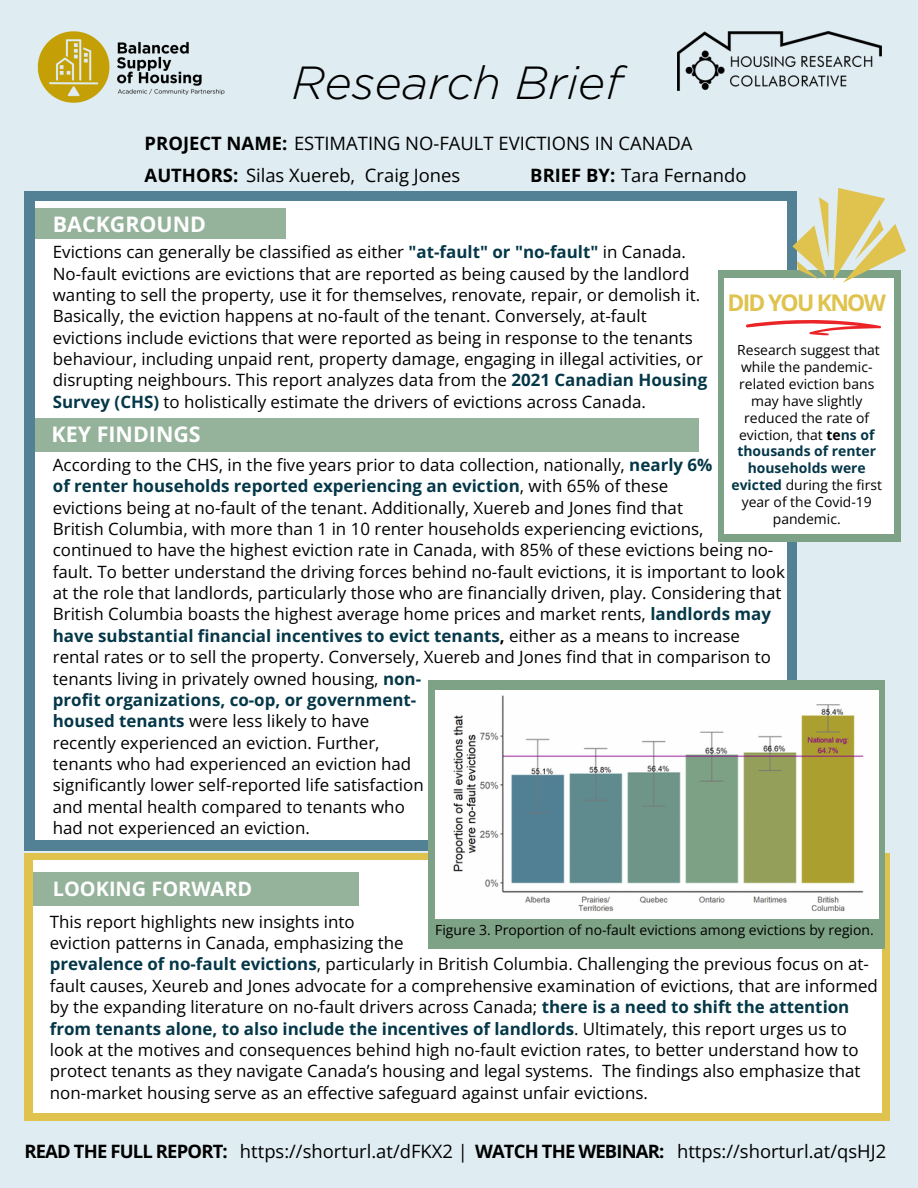
<style>
.page{position:relative;width:918px;height:1188px;background:#dfecf1}
.page>*{position:absolute;margin:0;border:0;box-sizing:border-box;transform-origin:0 0}
.t1{font:italic 300 46.35px "Gotham";color:#000}
.t2{font:700 22.95px "Open Sans";letter-spacing:-.075em;color:#dfc34e}
.t3{font:700 21.45px "Open Sans";color:#fff}
.t4{font:700 19.95px "Open Sans";color:#fff}
.t5{font:18.45px "Open Sans";color:#000}
.t6{font:700 18.45px "Open Sans";letter-spacing:-.045em;color:#000}
.t7{font:16.95px/21.3px "Open Sans";color:#000}
.t8{font:700 16.95px "Open Sans";color:#043748}
.t9{font:13.95px/16.8px "Open Sans";color:#000;text-align:center}
.s1{font-weight:700}
.s2{font-weight:700;color:#043748}
.s3{font-weight:400;color:#000}
</style>
<div class="page">
<img style="left:37px;top:31px;width:188px;height:72px">
<img style="left:677px;top:32px;width:205px;height:58px">
<div style="left:24px;top:191px;width:773px;height:660px;background:#528094"></div>
<div style="left:35px;top:202px;width:752px;height:638px;background:#fff"></div>
<div style="left:35px;top:418px;width:663px;height:33px;background:#95b29b"></div>
<div style="left:35px;top:208px;width:250px;height:31px;background:#95b29b"></div>
<div style="left:718px;top:270px;width:182px;height:272px;background:#7ea285"></div>
<div style="left:24px;top:853px;width:866px;height:268px;background:#dfc34e"></div>
<div style="left:34px;top:860px;width:848px;height:252px;background:#fff"></div>
<div style="left:34px;top:872px;width:325px;height:34px;background:#95b29b"></div>
<div style="left:429px;top:680px;width:456px;height:269px;background:#7ea285"></div>
<img style="left:435px;top:691px;width:444px;height:227px">
<div style="left:724px;top:278px;width:170px;height:256px;background:#fff"></div>
<svg style="left:792px;top:188px;width:114px;height:105px"></svg>
<svg style="left:746px;top:320px;width:135px;height:15px"></svg>
<p class="t1" style="left:292px;top:54px;width:332px">Research Brief</p>
<p class="t5" style="left:145px;top:131px;width:549px"><span class="s1">PROJECT NAME:</span> ESTIMATING NO-FAULT EVICTIONS IN CANADA</p>
<p class="t5" style="left:145px;top:163px;width:317px"><span class="s1">AUTHORS:</span> Silas Xuereb, Craig Jones</p>
<p class="t5" style="left:530px;top:163px;width:218px"><span class="s1">BRIEF BY:</span> Tara Fernando</p>
<p class="t3" style="left:53px;top:209px;width:155px">BACKGROUND</p>
<p class="t7" style="left:53px;top:241px;width:656px">Evictions can generally be classified as either <span class="s2">"at-fault" or "no-fault"</span> in Canada.<br>No-fault evictions are evictions that are reported as being caused by the landlord wanting to sell the property, use it for themselves, renovate, repair, or demolish it.<br>Basically, the eviction happens at no-fault of the tenant. Conversely, at-fault evictions include evictions that were reported as being in response to the tenants behaviour, including unpaid rent, property damage, engaging in illegal activities, or disrupting neighbours. This report analyzes data from the <span class="s2">2021 Canadian Housing Survey (CHS)</span> to holistically estimate the drivers of evictions across Canada.</p>
<p class="t2" style="left:728px;top:286px;width:160px">DID YOU KNOW</p>
<p class="t9" style="left:731px;top:341px;width:152px">Research suggest that while the pandemic&shy;related eviction bans may have slightly reduced the rate of eviction, that <span class="s1">te</span><span class="s2">ns of thousands of renter households were evicted</span> during the first year of the Covid-19 pandemic.</p>
<p class="t3" style="left:52px;top:419px;width:151px">KEY FINDINGS</p>
<p class="t7" style="left:53px;top:454px;width:661px">According to the CHS, in the five years prior to data collection, nationally, <span class="s2">nearly 6%</span></p>
<p class="t8" style="left:53px;top:474px;width:617px">of renter households reported experiencing an eviction<span class="s3">, with 65% of these</span></p>
<p class="t7" style="left:53px;top:496px;width:632px">evictions being at no-fault of the tenant. Additionally, Xuereb and Jones find that</p>
<p class="t7" style="left:53px;top:518px;width:652px">British Columbia, with more than 1 in 10 renter households experiencing evictions,</p>
<p class="t7" style="left:53px;top:539px;width:734px">continued to have the highest eviction rate in Canada, with 85% of these evictions being no&shy;fault. To better understand the driving forces behind no-fault evictions, it is important to look at the role that landlords, particularly those who are financially driven, play. Considering that British Columbia boasts the highest average home prices and market rents, <span class="s2">landlords may have substantial financial incentives to evict tenants</span><span class="s1">,</span> either as a means to increase rental rates or to sell the property. Conversely, Xuereb and Jones find that in comparison to tenants living in privately owned housing, <span class="s2">non-</span></p>
<p class="t8" style="left:53px;top:688px;width:365px">profit organizations, co-op, or government-</p>
<p class="t7" style="left:53px;top:710px;width:318px"><span class="s2">housed tenants</span> were less likely to have</p>
<p class="t7" style="left:53px;top:731px;width:328px">recently experienced an eviction. Further,</p>
<p class="t7" style="left:53px;top:753px;width:360px">tenants who had experienced an eviction had</p>
<p class="t7" style="left:53px;top:774px;width:372px">significantly lower self-reported life satisfaction</p>
<p class="t7" style="left:53px;top:796px;width:353px">and mental health compared to tenants who</p>
<p class="t7" style="left:53px;top:817px;width:259px">had not experienced an eviction.</p>
<p class="t4" style="left:53px;top:875px;width:201px">LOOKING FORWARD</p>
<p class="t7" style="left:50px;top:910px;width:306px">This report highlights new insights into</p>
<p class="t7" style="left:50px;top:932px;width:355px">eviction patterns in Canada, emphasizing the</p>
<p class="t7" style="left:50px;top:953px;width:830px"><span class="s2">prevalence of no-fault evictions</span>, particularly in British Columbia. Challenging the previous focus on at&shy;fault causes, Xeureb and Jones advocate for a comprehensive examination of evictions, that are informed by the expanding literature on no-fault drivers across Canada; <span class="s2">there is a need to shift the attention from tenants alone, to also include the incentives of landlords</span>. Ultimately, this report urges us to look at the motives and consequences behind high no-fault eviction rates, to better understand how to protect tenants as they navigate Canada’s housing and legal systems. The findings also emphasize that non-market housing serve as an effective safeguard against unfair evictions.</p>
<p class="t9" style="left:435px;top:922px;width:440px">Figure 3. Proportion of no-fault evictions among evictions by region.</p>
<p class="t6" style="left:24px;top:1138px;width:205px">READ THE FULL REPORT:</p>
<p class="t5" style="left:240px;top:1138px;width:426px">https://shorturl.at/dFKX2 | <span class="s1">WATCH THE WEBINAR:</span></p>
<p class="t5" style="left:677px;top:1138px;width:211px">https://shorturl.at/qsHJ2</p>
</div>
